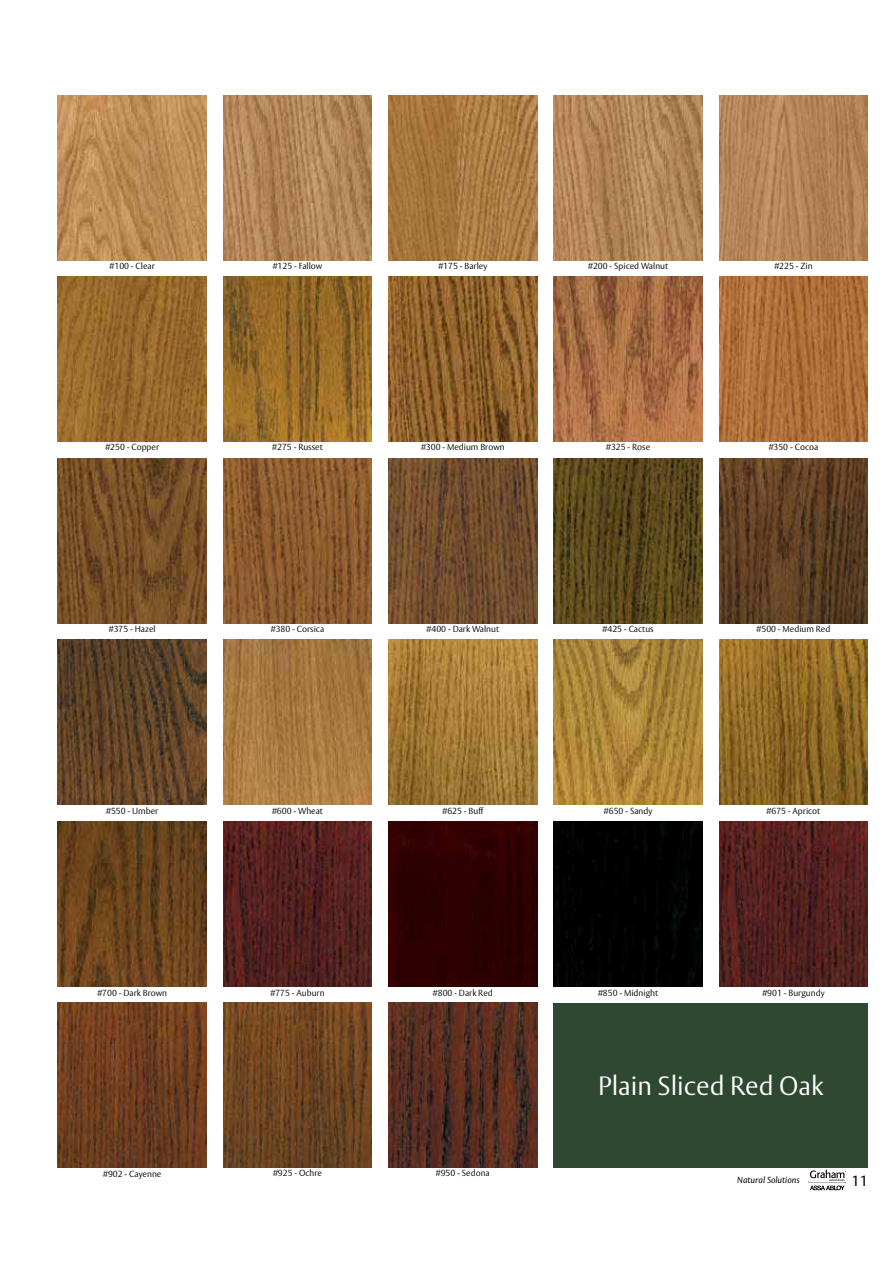
<style>
.page{position:relative;width:893px;height:1263px;background:#fff}
.page>*{position:absolute;margin:0;border:0;box-sizing:border-box;transform-origin:0 0}
.t1{font:300 26.25px "ASSA Vesta";color:#fff}
.t2{font:14.55px "ASSA Vesta";color:#000}
.t3{font:300 8.7px "ASSA Vesta";color:#000}
.t4{font:italic 8.7px "ASSA Vesta";color:#000}
</style>
<div class="page">
<div style="left:554px;top:1003px;width:314px;height:165px;background:#2f4831"></div>
<img style="left:58px;top:95px;width:149px;height:165px">
<img style="left:223px;top:95px;width:149px;height:165px">
<img style="left:388px;top:95px;width:149px;height:165px">
<img style="left:554px;top:95px;width:148px;height:165px">
<img style="left:719px;top:95px;width:149px;height:165px">
<img style="left:58px;top:277px;width:149px;height:165px">
<img style="left:223px;top:277px;width:149px;height:165px">
<img style="left:388px;top:277px;width:149px;height:165px">
<img style="left:554px;top:277px;width:148px;height:165px">
<img style="left:719px;top:277px;width:149px;height:165px">
<img style="left:58px;top:458px;width:149px;height:165px">
<img style="left:223px;top:458px;width:149px;height:165px">
<img style="left:388px;top:458px;width:149px;height:165px">
<img style="left:554px;top:458px;width:148px;height:165px">
<img style="left:719px;top:458px;width:149px;height:165px">
<img style="left:58px;top:640px;width:149px;height:165px">
<img style="left:223px;top:640px;width:149px;height:165px">
<img style="left:388px;top:640px;width:149px;height:165px">
<img style="left:554px;top:640px;width:148px;height:165px">
<img style="left:719px;top:640px;width:149px;height:165px">
<img style="left:58px;top:821px;width:149px;height:165px">
<img style="left:223px;top:821px;width:149px;height:165px">
<img style="left:388px;top:821px;width:149px;height:165px">
<div style="left:554px;top:821px;width:148px;height:165px;background:#000"></div>
<img style="left:719px;top:821px;width:149px;height:165px">
<img style="left:58px;top:1003px;width:149px;height:165px">
<img style="left:223px;top:1003px;width:149px;height:165px">
<img style="left:388px;top:1003px;width:149px;height:165px">
<svg style="left:808px;top:1170px;width:38px;height:20px"></svg>
<p class="t3" style="left:110px;top:262px;width:47px">#100 - Clear</p>
<p class="t3" style="left:438px;top:262px;width:50px">#175 - Barley</p>
<p class="t3" style="left:588px;top:262px;width:82px">#200 - Spiced Walnut</p>
<p class="t3" style="left:774px;top:262px;width:40px">#225 - Zin</p>
<p class="t3" style="left:273px;top:262px;width:51px">#125 - Fallow</p>
<p class="t3" style="left:105px;top:443px;width:55px">#250 - Copper</p>
<p class="t3" style="left:272px;top:443px;width:52px">#275 - Russet</p>
<p class="t3" style="left:421px;top:443px;width:85px">#300 - Medium Brown</p>
<p class="t3" style="left:606px;top:443px;width:46px">#325 - Rose</p>
<p class="t3" style="left:769px;top:443px;width:51px">#350 - Cocoa</p>
<p class="t3" style="left:109px;top:625px;width:48px">#375 - Hazel</p>
<p class="t3" style="left:427px;top:625px;width:74px">#400 - Dark Walnut</p>
<p class="t3" style="left:602px;top:625px;width:53px">#425 - Cactus</p>
<p class="t3" style="left:756px;top:625px;width:75px">#500 - Medium Red</p>
<p class="t3" style="left:271px;top:625px;width:55px">#380 - Corsica</p>
<p class="t3" style="left:106px;top:807px;width:54px">#550 - Umber</p>
<p class="t3" style="left:272px;top:807px;width:52px">#600 - Wheat</p>
<p class="t3" style="left:442px;top:807px;width:42px">#625 - Buff</p>
<p class="t3" style="left:604px;top:807px;width:50px">#650 - Sandy</p>
<p class="t3" style="left:766px;top:807px;width:55px">#675 - Apricot</p>
<p class="t3" style="left:97px;top:989px;width:71px">#700 - Dark Brown</p>
<p class="t3" style="left:270px;top:989px;width:56px">#775 - Auburn</p>
<p class="t3" style="left:433px;top:989px;width:61px">#800 - Dark Red</p>
<p class="t3" style="left:598px;top:989px;width:62px">#850 - Midnight</p>
<p class="t3" style="left:762px;top:989px;width:64px">#901 - Burgundy</p>
<p class="t3" style="left:103px;top:1170px;width:60px">#902 - Cayenne</p>
<p class="t3" style="left:273px;top:1170px;width:51px">#925 - Ochre</p>
<p class="t3" style="left:436px;top:1170px;width:55px">#950 - Sedona</p>
<h1 class="t1" style="left:598px;top:1074px;width:227px">Plain Sliced Red Oak</h1>
<p class="t4" style="left:737px;top:1176px;width:64px">Natural Solutions</p>
<h2 class="t2" style="left:851px;top:1174px;width:18px">11</h2>
</div>
